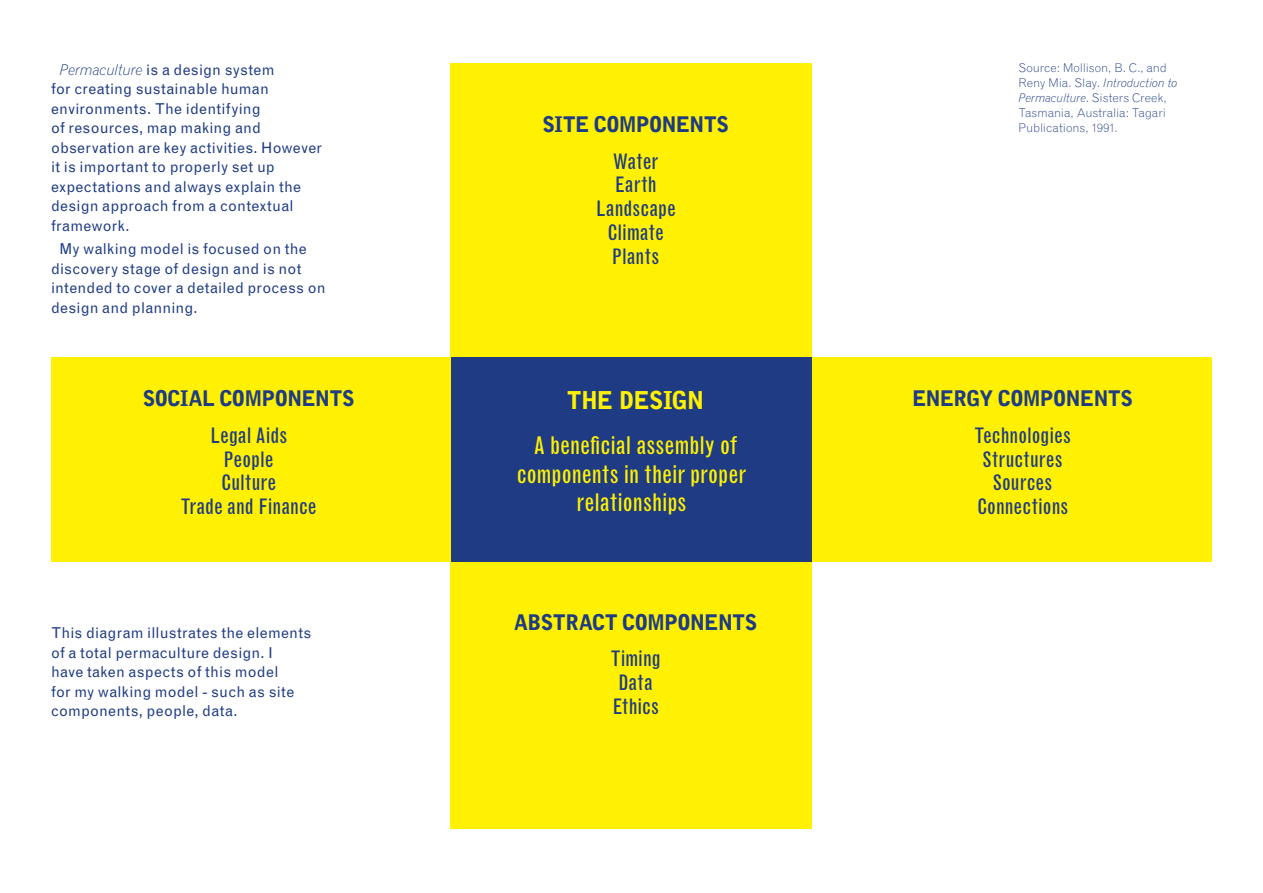
<style>
.page{position:relative;width:1263px;height:893px;background:#fff}
.page>*{position:absolute;margin:0;border:0;box-sizing:border-box;transform-origin:0 0}
.t1{font:condensed 24px/28.5px "Grotesque MT Std";color:#fff101;text-align:center}
.t2{font:900 24px "Grotesque MT Std";letter-spacing:-.03em;color:#fff101}
.t3{font:condensed 21px/23.7px "Grotesque MT Std";letter-spacing:.005em;color:#1e3b83;text-align:center}
.t4{font:900 21px "Grotesque MT Std";letter-spacing:-.02em;color:#1e3b83}
.t5{font:15px/19.5px "Grotesque MT Std";letter-spacing:.015em;color:#1e3b83}
.t6{font:300 12px/15px "Grotesque MT Std";letter-spacing:-.005em;color:#1e3b83}
.s1{font-weight:300;font-style:italic}
.s2{font-style:italic}
</style>
<div class="page">
<div style="left:451px;top:64px;width:361px;height:293px;background:#fff101"></div>
<div style="left:451px;top:561px;width:361px;height:268px;background:#fff101"></div>
<div style="left:451px;top:357px;width:361px;height:204px;background:#1e3b83"></div>
<div style="left:812px;top:357px;width:400px;height:204px;background:#fff101"></div>
<div style="left:51px;top:357px;width:400px;height:204px;background:#fff101"></div>
<p class="t5" style="left:51px;top:60px;width:273px;text-indent:9px"><span class="s1">Permaculture</span> is a design system<br>for creating sustainable human environments. The identifying<br>of resources, map making and observation are key activities. However it is important to properly set up expectations and always explain the design approach from a contextual framework.</p>
<p class="t5" style="left:51px;top:239px;width:276px;text-indent:9px">My walking model is focused on the discovery stage of design and is not intended to cover a detailed process on design and planning.</p>
<h2 class="t4" style="left:143px;top:386px;width:213px">SOCIAL COMPONENTS</h2>
<h2 class="t3" style="left:181px;top:424px;width:137px">Legal Aids<br>People<br>Culture<br>Trade and Finance</h2>
<p class="t5" style="left:51px;top:623px;width:262px">This diagram illustrates the elements of a total permaculture design. I<br>have taken aspects of this model<br>for my walking model - such as site components, people, data.</p>
<h2 class="t4" style="left:542px;top:112px;width:188px">SITE COMPONENTS</h2>
<h2 class="t3" style="left:596px;top:149px;width:82px">Water<br>Earth<br>Landscape<br>Climate<br>Plants</h2>
<h1 class="t2" style="left:567px;top:385px;width:139px">THE DESIGN</h1>
<h1 class="t1" style="left:517px;top:431px;width:231px">A beneficial assembly of components in their proper relationships</h1>
<h2 class="t4" style="left:514px;top:609px;width:245px">ABSTRACT COMPONENTS</h2>
<h2 class="t3" style="left:611px;top:647px;width:51px;text-align:left">Timing<br>Data<br>Ethics</h2>
<p class="t6" style="left:1018px;top:61px;width:160px">Source: Mollison, B. C., and<br>Reny Mia. Slay. <span class="s2">Introduction to<br>Permaculture</span>. Sisters Creek,<br>Tasmania, Australia: Tagari<br>Publications, 1991.</p>
<h2 class="t4" style="left:912px;top:386px;width:222px">ENERGY COMPONENTS</h2>
<h2 class="t3" style="left:974px;top:424px;width:98px">Technologies<br>Structures<br>Sources<br>Connections</h2>
</div>
